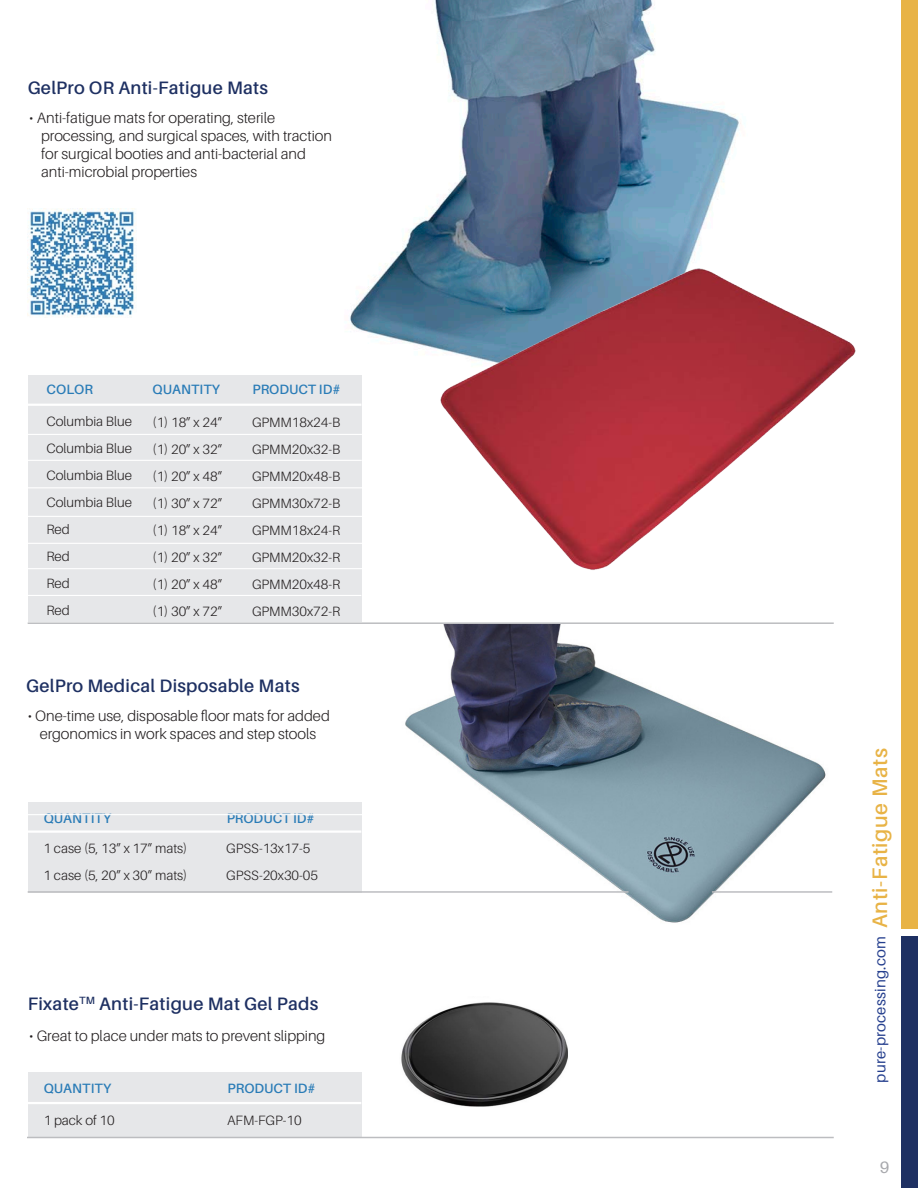
<style>
.page{position:relative;width:918px;height:1188px;background:#fff}
.page>*{position:absolute;margin:0;border:0;box-sizing:border-box;transform-origin:0 0}
.t1{font:600 21px "Aileron";letter-spacing:.03em;color:#e8b346}
.t2{font:600 18px "Aileron";letter-spacing:.015em;color:#1e3062}
.t3{font:16.5px "Aileron";color:#a8a9ad}
.t4{font:300 15px/18px "Aileron";color:#231f20}
.t5{font:15px "Aileron";letter-spacing:.015em;color:#253f8e}
.t6{font:300 13.5px "Aileron";color:#231f20}
.t7{font:600 13.5px "Aileron";color:#2a7cb7}
</style>
<div class="page">
<div style="left:28px;top:802px;width:333px;height:91px;background:#e6e7e9"></div>
<hr style="left:25px;top:830px;width:336px;height:3px;background:#fff">
<img style="left:350px;top:0;width:395px;height:402px">
<div style="left:28px;top:1072px;width:333px;height:65px;background:#e6e7e9"></div>
<hr style="left:25px;top:1102px;width:336px;height:2px;background:#fff">
<img style="left:405px;top:625px;width:421px;height:298px">
<hr style="left:28px;top:622px;width:806px;height:2px;background:#bcbdc0">
<hr style="left:27px;top:1137px;width:807px;height:1px;background:#bcbdc0">
<img style="left:401px;top:1002px;width:167px;height:105px">
<hr style="left:28px;top:891px;width:601px;height:2px;background:#bcbdc0">
<div style="left:28px;top:375px;width:333px;height:247px;background:#e6e7e9"></div>
<hr style="left:25px;top:404px;width:336px;height:2px;background:#fff">
<hr style="left:25px;top:434px;width:337px;height:1px;background:#fff">
<hr style="left:25px;top:460px;width:337px;height:1px;background:#fff">
<hr style="left:25px;top:487px;width:338px;height:1px;background:#fff">
<hr style="left:22px;top:516px;width:341px;height:1px;background:#fff">
<hr style="left:26px;top:543px;width:338px;height:1px;background:#fff">
<hr style="left:26px;top:568px;width:338px;height:1px;background:#fff">
<hr style="left:23px;top:595px;width:338px;height:1px;background:#fff">
<hr style="left:27px;top:814px;width:338px;height:1px;background:#fff">
<img style="left:436px;top:262px;width:420px;height:308px">
<div style="left:902px;top:0;width:16px;height:928px;background:#e8b346"></div>
<div style="left:902px;top:936px;width:16px;height:252px;background:#1e3062"></div>
<img style="left:28px;top:209px;width:108px;height:109px">
<hr style="left:712px;top:891px;width:120px;height:2px;background:#bcbdc0">
<p class="t2" style="left:28px;top:78px;width:242px">GelPro OR Anti-Fatigue Mats</p>
<p class="t4" style="left:41px;top:109px;width:292px;text-indent:-12px">• Anti-fatigue mats for operating, sterile processing, and surgical spaces, with traction for surgical booties and anti-bacterial and anti-microbial properties</p>
<p class="t7" style="left:47px;top:382px;width:48px">COLOR</p>
<p class="t6" style="left:47px;top:414px;width:87px">Columbia Blue</p>
<p class="t6" style="left:47px;top:441px;width:87px">Columbia Blue</p>
<p class="t6" style="left:47px;top:468px;width:87px">Columbia Blue</p>
<p class="t6" style="left:47px;top:495px;width:87px">Columbia Blue</p>
<p class="t6" style="left:47px;top:522px;width:25px">Red</p>
<p class="t6" style="left:47px;top:549px;width:25px">Red</p>
<p class="t6" style="left:47px;top:576px;width:25px">Red</p>
<p class="t6" style="left:47px;top:603px;width:25px">Red</p>
<p class="t7" style="left:153px;top:382px;width:69px">QUANTITY</p>
<p class="t6" style="left:153px;top:414px;width:71px">(1) 18” x 24”</p>
<p class="t6" style="left:153px;top:441px;width:71px">(1) 20” x 32”</p>
<p class="t6" style="left:153px;top:468px;width:71px">(1) 20” x 48”</p>
<p class="t6" style="left:153px;top:495px;width:71px">(1) 30” x 72”</p>
<p class="t6" style="left:153px;top:522px;width:71px">(1) 18” x 24”</p>
<p class="t6" style="left:153px;top:549px;width:71px">(1) 20” x 32”</p>
<p class="t6" style="left:153px;top:576px;width:71px">(1) 20” x 48”</p>
<p class="t6" style="left:153px;top:603px;width:71px">(1) 30” x 72”</p>
<p class="t7" style="left:252px;top:382px;width:90px">PRODUCT ID#</p>
<p class="t6" style="left:252px;top:414px;width:90px">GPMM18x24-B</p>
<p class="t6" style="left:252px;top:441px;width:90px">GPMM20x32-B</p>
<p class="t6" style="left:252px;top:468px;width:90px">GPMM20x48-B</p>
<p class="t6" style="left:252px;top:495px;width:90px">GPMM30x72-B</p>
<p class="t6" style="left:252px;top:522px;width:90px">GPMM18x24-R</p>
<p class="t6" style="left:252px;top:549px;width:90px">GPMM20x32-R</p>
<p class="t6" style="left:252px;top:576px;width:90px">GPMM20x48-R</p>
<p class="t6" style="left:252px;top:603px;width:90px">GPMM30x72-R</p>
<p class="t2" style="left:26px;top:676px;width:275px">GelPro Medical Disposable Mats</p>
<p class="t4" style="left:28px;top:707px;width:304px;text-align:center">• One-time use, disposable floor mats for added ergonomics in work spaces and step stools</p>
<p class="t7" style="left:44px;top:810px;width:69px">QUANTITY</p>
<p class="t6" style="left:44px;top:841px;width:145px">1 case (5, 13” x 17” mats)</p>
<p class="t6" style="left:44px;top:868px;width:145px">1 case (5, 20” x 30” mats)</p>
<p class="t7" style="left:227px;top:810px;width:90px">PRODUCT ID#</p>
<p class="t6" style="left:226px;top:841px;width:86px">GPSS-13x17-5</p>
<p class="t6" style="left:226px;top:868px;width:93px">GPSS-20x30-05</p>
<p class="t2" style="left:28px;top:994px;width:292px">Fixate<sup>TM</sup> Anti-Fatigue Mat Gel Pads</p>
<p class="t4" style="left:29px;top:1027px;width:298px">• Great to place under mats to prevent slipping</p>
<p class="t7" style="left:44px;top:1080px;width:69px">QUANTITY</p>
<p class="t7" style="left:228px;top:1080px;width:90px">PRODUCT ID#</p>
<p class="t6" style="left:44px;top:1113px;width:73px">1 pack of 10</p>
<p class="t6" style="left:227px;top:1113px;width:76px">AFM-FGP-10</p>
<p class="t1" style="left:868px;top:928px;width:181px;rotate:-90deg">Anti-Fatigue Mats</p>
<p class="t5" style="left:872px;top:1083px;width:148px;rotate:-90deg">pure-processing.com</p>
<p class="t3" style="left:880px;top:1158px;width:11px">9</p>
</div>
